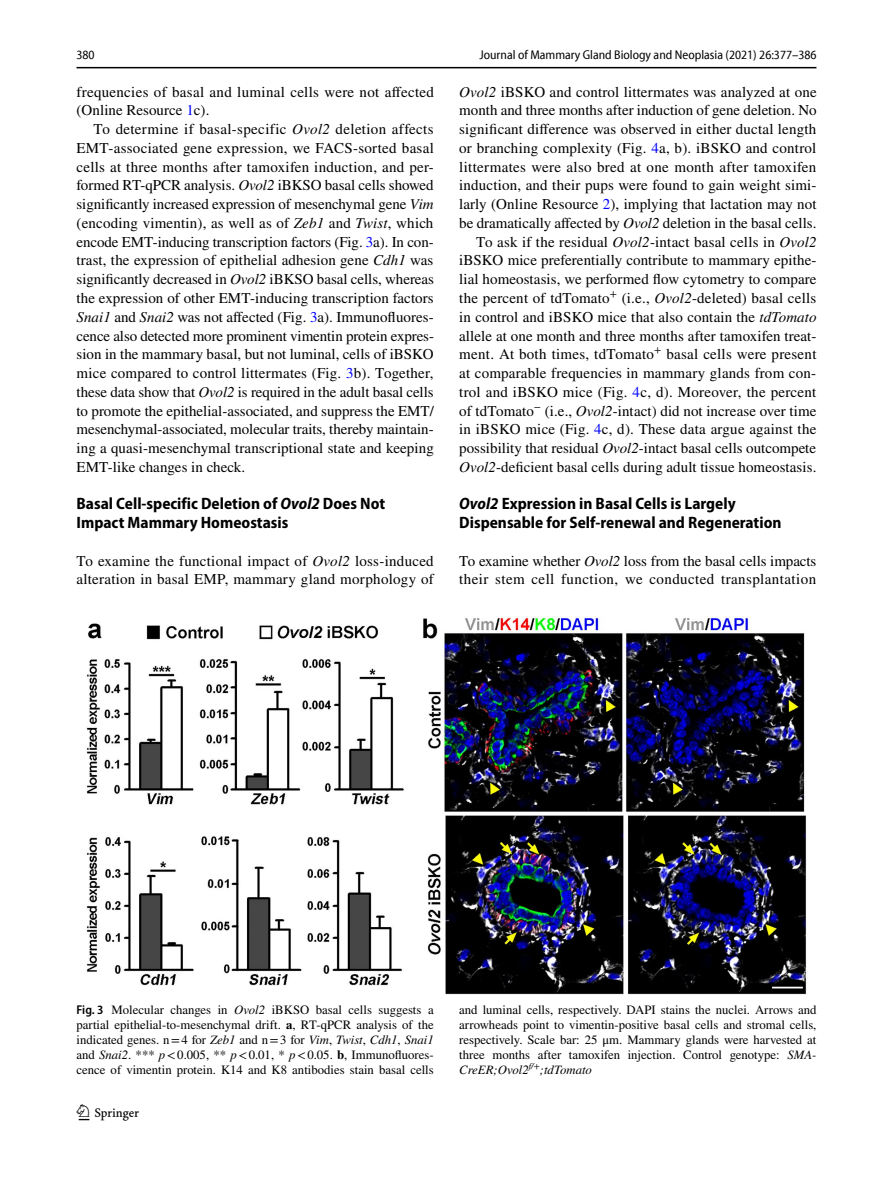
<style>
.page{position:relative;width:893px;height:1187px;background:#fff}
.page>*{position:absolute;margin:0;border:0;box-sizing:border-box;transform-origin:0 0}
.t1{font:22.5px "Springnew Regular 2";color:#000}
.t2{font:700 semi-condensed 16.5px/18.8px "Myriad Pro";color:#000}
.t3{font:15px/18.8px "STIX";letter-spacing:.01em;color:#000}
.t4{font:12.75px/15px "STIX";color:#000;text-align:justify}
.t5{font:semi-condensed 12.75px "Myriad Pro Unic";color:#000}
.s1{color:#00f}
.s2{font-style:italic}
.s3{font-family:"Myriad Pro";font-weight:600;font-stretch:semi-condensed}
.s4{font-weight:700}
</style>
<div class="page">
<hr style="left:77px;top:67px;width:739px;height:1px;background:#000">
<img style="left:86px;top:616px;width:722px;height:379px">
<p class="t5" style="left:77px;top:50px;width:20px">380</p>
<p class="t5" style="left:480px;top:50px;width:339px">Journal of Mammary Gland Biology and Neoplasia (2021) 26:377–386</p>
<p class="t3" style="left:77px;top:83px;width:359px">frequencies of basal and luminal cells were not affected (Online Resource <span class="s1">1</span>c).</p>
<p class="t3" style="left:77px;top:121px;width:359px;text-align:justify;text-indent:17px">To determine if basal-specific <span class="s2">Ovol2</span> deletion affects EMT-associated gene expression, we FACS-sorted basal cells at three months after tamoxifen induction, and per&shy;formed RT-qPCR analysis. <span class="s2">Ovol2</span> iBKSO basal cells showed significantly increased expression of mesenchymal gene <span class="s2">Vim </span>(encoding vimentin), as well as of <span class="s2">Zeb1</span> and <span class="s2">Twist</span>, which encode EMT-inducing transcription factors (Fig. <span class="s1">3</span>a). In con&shy;trast, the expression of epithelial adhesion gene <span class="s2">Cdh1</span> was significantly decreased in <span class="s2">Ovol2</span> iBKSO basal cells, whereas the expression of other EMT-inducing transcription factors <span class="s2">Snai1</span> and <span class="s2">Snai2</span> was not affected (Fig. <span class="s1">3</span>a). Immunofluores&shy;cence also detected more prominent vimentin protein expres&shy;sion in the mammary basal, but not luminal, cells of iBSKO mice compared to control littermates (Fig. <span class="s1">3</span>b). Together, these data show that <span class="s2">Ovol2</span> is required in the adult basal cells to promote the epithelial-associated, and suppress the EMT/ mesenchymal-associated, molecular traits, thereby maintain&shy;ing a quasi-mesenchymal transcriptional state and keeping EMT-like changes in check.</p>
<p class="t2" style="left:77px;top:494px;width:310px">Basal Cell‑specific Deletion of <span class="s2">Ovol2</span> Does Not<br>Impact Mammary Homeostasis</p>
<p class="t3" style="left:77px;top:552px;width:359px">To examine the functional impact of <span class="s2">Ovol2</span> loss-induced alteration in basal EMP, mammary gland morphology of</p>
<p class="t3" style="left:459px;top:83px;width:359px;text-align:right"><span class="s2">Ovol2</span> iBSKO and control littermates was analyzed at one month and three months after induction of gene deletion. No significant difference was observed in either ductal length or branching complexity (Fig. <span class="s1">4</span>a, b). iBSKO and control littermates were also bred at one month after tamoxifen induction, and their pups were found to gain weight simi&shy;larly (Online Resource <span class="s1">2</span>), implying that lactation may not be dramatically affected by <span class="s2">Ovol2</span> deletion in the basal cells.<br>To ask if the residual <span class="s2">Ovol2</span>-intact basal cells in <span class="s2">Ovol2 </span>iBSKO mice preferentially contribute to mammary epithe&shy;lial homeostasis, we performed flow cytometry to compare the percent of tdTomato<sup>+</sup> (i.e., <span class="s2">Ovol2</span>-deleted) basal cells in control and iBSKO mice that also contain the <span class="s2">tdTomato </span>allele at one month and three months after tamoxifen treat&shy;ment. At both times, tdTomato<sup>+</sup> basal cells were present at comparable frequencies in mammary glands from con&shy;trol and iBSKO mice (Fig. <span class="s1">4</span>c, d). Moreover, the percent of tdTomato<sup>−</sup> (i.e., <span class="s2">Ovol2</span>-intact) did not increase over time in iBSKO mice (Fig. <span class="s1">4</span>c, d). These data argue against the possibility that residual <span class="s2">Ovol2</span>-intact basal cells outcompete <span class="s2">Ovol2</span>-deficient basal cells during adult tissue homeostasis.</p>
<p class="t2" style="left:459px;top:494px;width:324px"><span class="s2">Ovol2</span> Expression in Basal Cells is Largely<br>Dispensable for Self‑renewal and Regeneration</p>
<p class="t3" style="left:459px;top:552px;width:359px">To examine whether <span class="s2">Ovol2</span> loss from the basal cells impacts their stem cell function, we conducted transplantation</p>
<p class="t4" style="left:77px;top:1002px;width:359px"><span class="s3">Fig. 3</span> Molecular changes in <span class="s2">Ovol2</span> iBKSO basal cells suggests a partial epithelial-to-mesenchymal drift. <span class="s4">a</span>, RT-qPCR analysis of the indicated genes. n=4 for <span class="s2">Zeb1</span> and n=3 for <span class="s2">Vim</span>, <span class="s2">Twist</span>, <span class="s2">Cdh1</span>, <span class="s2">Snai1 </span>and <span class="s2">Snai2</span>. *** <span class="s2">p</span>&lt;0.005, ** <span class="s2">p</span>&lt;0.01, * <span class="s2">p</span>&lt;0.05. <span class="s4">b</span>, Immunofluores&shy;cence of vimentin protein. K14 and K8 antibodies stain basal cells</p>
<p class="t4" style="left:459px;top:1002px;width:359px">and luminal cells, respectively. DAPI stains the nuclei. Arrows and arrowheads point to vimentin-positive basal cells and stromal cells, respectively. Scale bar: 25 μm. Mammary glands were harvested at three months after tamoxifen injection. Control genotype: <span class="s2">SMA-CreER;Ovol2</span><sup>f/</sup><sup>+</sup><span class="s2">;tdTomato</span></p>
<h1 class="t1" style="left:79px;top:1104px;width:62px">1 3</h1>
</div>
